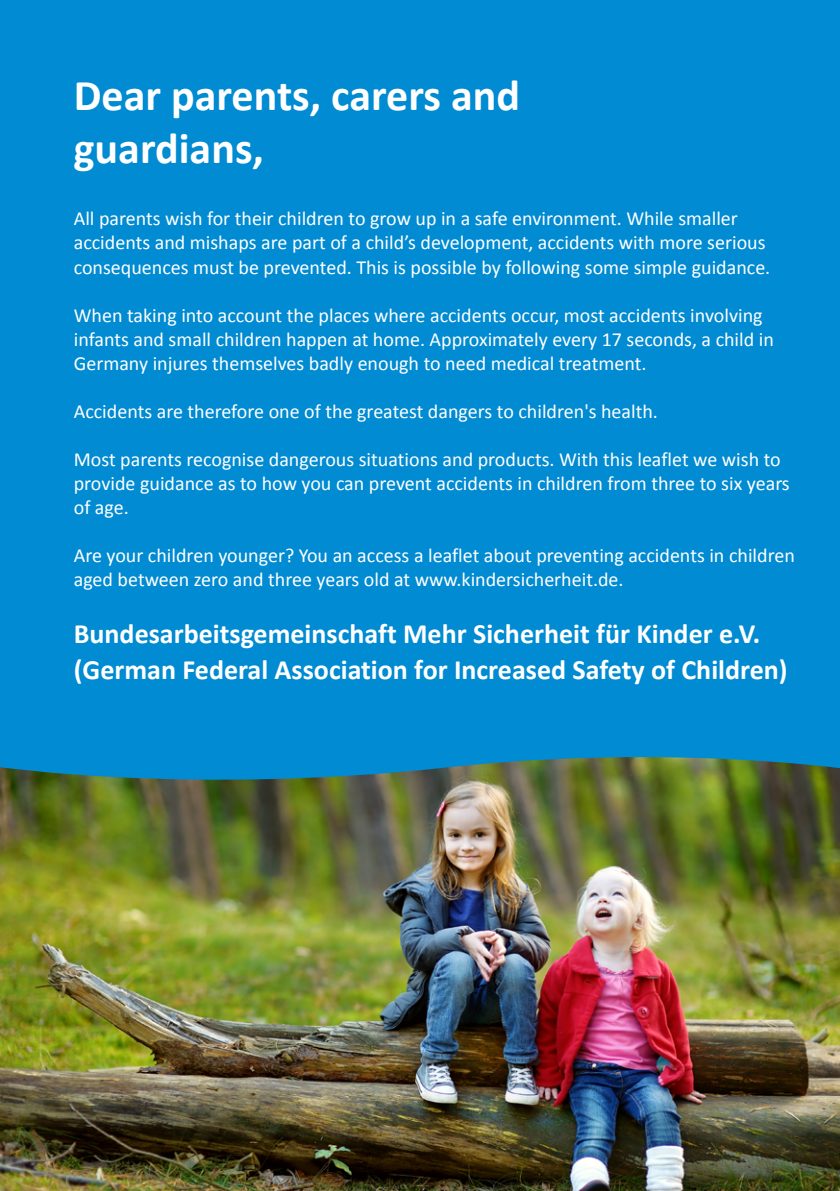
<style>
.page{position:relative;width:840px;height:1191px;background:#fff}
.page>*{position:absolute;margin:0;border:0;box-sizing:border-box;transform-origin:0 0}
.t1{font:700 44px/52.8px "Calibri";color:#fff}
.t2{font:700 28px/36px "Calibri";color:#fff}
.t3{font:20px/24px "Calibri";color:#fff}
</style>
<div class="page">
<div style="left:0;top:0;width:839px;height:757px;background:#008bd2"></div>
<img style="left:0;top:757px;width:839px;height:434px">
<h1 class="t1" style="left:74px;top:67px;width:447px">Dear parents, carers and guardians,</h1>
<p class="t3" style="left:74px;top:206px;width:697px">All parents wish for their children to grow up in a safe environment. While smaller accidents and mishaps are part of a child’s development, accidents with more serious consequences must be prevented. This is possible by following some simple guidance.</p>
<p class="t3" style="left:74px;top:302px;width:701px">When taking into account the places where accidents occur, most accidents involving infants and small children happen at home. Approximately every 17 seconds, a child in<br>Germany injures themselves badly enough to need medical treatment.</p>
<p class="t3" style="left:74px;top:398px;width:585px">Accidents are therefore one of the greatest dangers to children's health.</p>
<p class="t3" style="left:74px;top:446px;width:717px">Most parents recognise dangerous situations and products. With this leaflet we wish to provide guidance as to how you can prevent accidents in children from three to six years of age.</p>
<p class="t3" style="left:74px;top:542px;width:722px">Are your children younger? You an access a leaflet about preventing accidents in children aged between zero and three years old at www.kindersicherheit.de.</p>
<h2 class="t2" style="left:74px;top:615px;width:715px">Bundesarbeitsgemeinschaft Mehr Sicherheit für Kinder e.V. (German Federal Association for Increased Safety of Children)</h2>
</div>
